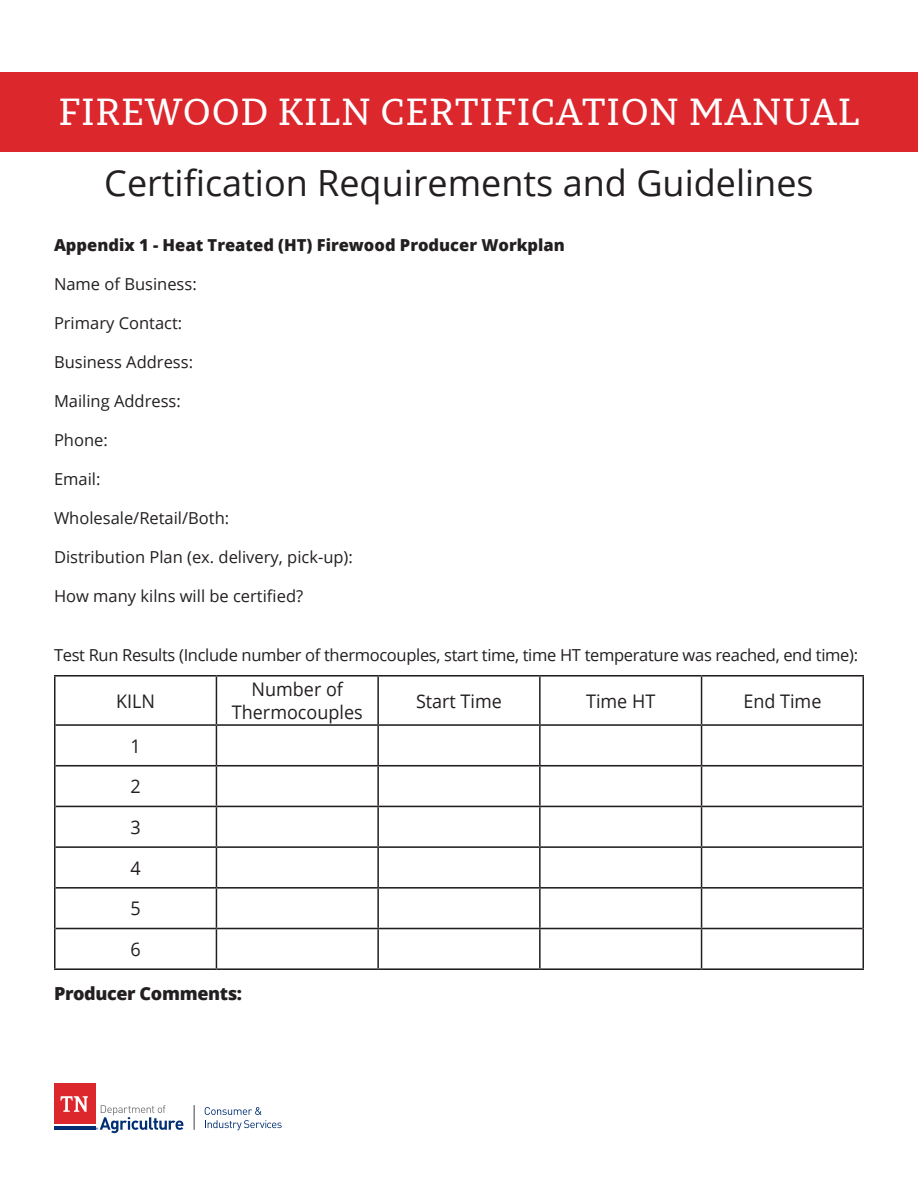
<style>
.page{position:relative;width:918px;height:1188px;background:#fff}
.page>*{position:absolute;margin:0;border:0;box-sizing:border-box;transform-origin:0 0}
.t1{font:37.5px "Permian Slab Serif Typeface";letter-spacing:.02em;color:#fff}
.t2{font:36px "Open Sans";color:#231f20}
.t3{font:18.75px "Open Sans";color:#231f20;scale:.96 1}
.t4{font:800 18px "Open Sans";letter-spacing:-.02em;color:#231f20}
.t5{font:16.5px "Open Sans";color:#231f20}
.t6{font:16.5px "Open Sans";letter-spacing:-.02em;color:#231f20}
.t7{font:800 16.5px "Open Sans";color:#231f20}
</style>
<div class="page">
<div style="left:0;top:72px;width:918px;height:80px;background:#dc272d"></div>
<div style="left:54px;top:1083px;width:41px;height:42px;background:#dc272d"></div>
<hr style="left:54px;top:1126px;width:41px;height:4px;background:#002f73">
<svg style="left:60px;top:1096px;width:28px;height:16px"></svg>
<svg style="left:194px;top:1105px;width:1px;height:25px"></svg>
<svg style="left:205px;top:1107px;width:77px;height:23px"></svg>
<svg style="left:96px;top:1105px;width:87px;height:28px"></svg>
<hr style="left:54px;top:675px;width:162px;height:2px;background:#231f20">
<hr style="left:216px;top:675px;width:162px;height:2px;background:#231f20">
<hr style="left:378px;top:675px;width:162px;height:2px;background:#231f20">
<hr style="left:540px;top:675px;width:162px;height:2px;background:#231f20">
<hr style="left:702px;top:675px;width:162px;height:2px;background:#231f20">
<hr style="left:56px;top:724px;width:160px;height:2px;background:#231f20">
<hr style="left:216px;top:724px;width:162px;height:2px;background:#231f20">
<hr style="left:378px;top:724px;width:162px;height:2px;background:#231f20">
<hr style="left:540px;top:724px;width:162px;height:2px;background:#231f20">
<hr style="left:702px;top:724px;width:161px;height:2px;background:#231f20">
<hr style="left:56px;top:765px;width:160px;height:2px;background:#231f20">
<hr style="left:216px;top:765px;width:162px;height:2px;background:#231f20">
<hr style="left:378px;top:765px;width:162px;height:2px;background:#231f20">
<hr style="left:540px;top:765px;width:162px;height:2px;background:#231f20">
<hr style="left:702px;top:765px;width:161px;height:2px;background:#231f20">
<hr style="left:56px;top:806px;width:160px;height:1px;background:#231f20">
<hr style="left:216px;top:806px;width:162px;height:1px;background:#231f20">
<hr style="left:378px;top:806px;width:162px;height:1px;background:#231f20">
<hr style="left:540px;top:806px;width:162px;height:1px;background:#231f20">
<hr style="left:702px;top:806px;width:161px;height:1px;background:#231f20">
<hr style="left:56px;top:846px;width:160px;height:2px;background:#231f20">
<hr style="left:216px;top:846px;width:162px;height:2px;background:#231f20">
<hr style="left:378px;top:846px;width:162px;height:2px;background:#231f20">
<hr style="left:540px;top:846px;width:162px;height:2px;background:#231f20">
<hr style="left:702px;top:846px;width:161px;height:2px;background:#231f20">
<hr style="left:56px;top:887px;width:160px;height:2px;background:#231f20">
<hr style="left:216px;top:887px;width:162px;height:2px;background:#231f20">
<hr style="left:378px;top:887px;width:162px;height:2px;background:#231f20">
<hr style="left:540px;top:887px;width:162px;height:2px;background:#231f20">
<hr style="left:702px;top:887px;width:161px;height:2px;background:#231f20">
<hr style="left:56px;top:928px;width:160px;height:1px;background:#231f20">
<hr style="left:216px;top:928px;width:162px;height:1px;background:#231f20">
<hr style="left:378px;top:928px;width:162px;height:1px;background:#231f20">
<hr style="left:540px;top:928px;width:162px;height:1px;background:#231f20">
<hr style="left:702px;top:928px;width:161px;height:1px;background:#231f20">
<hr style="left:54px;top:968px;width:162px;height:2px;background:#231f20">
<hr style="left:216px;top:968px;width:162px;height:2px;background:#231f20">
<hr style="left:378px;top:968px;width:162px;height:2px;background:#231f20">
<hr style="left:540px;top:968px;width:162px;height:2px;background:#231f20">
<hr style="left:702px;top:968px;width:162px;height:2px;background:#231f20">
<hr style="left:54px;top:677px;width:2px;height:48px;background:#231f20">
<hr style="left:216px;top:677px;width:1px;height:47px;background:#231f20">
<hr style="left:377px;top:677px;width:2px;height:47px;background:#231f20">
<hr style="left:539px;top:677px;width:2px;height:47px;background:#231f20">
<hr style="left:701px;top:677px;width:1px;height:47px;background:#231f20">
<hr style="left:862px;top:677px;width:2px;height:48px;background:#231f20">
<hr style="left:54px;top:725px;width:2px;height:41px;background:#231f20">
<hr style="left:216px;top:726px;width:1px;height:39px;background:#231f20">
<hr style="left:377px;top:726px;width:2px;height:39px;background:#231f20">
<hr style="left:539px;top:726px;width:2px;height:39px;background:#231f20">
<hr style="left:701px;top:726px;width:1px;height:39px;background:#231f20">
<hr style="left:862px;top:725px;width:2px;height:41px;background:#231f20">
<hr style="left:54px;top:766px;width:2px;height:40px;background:#231f20">
<hr style="left:216px;top:767px;width:1px;height:39px;background:#231f20">
<hr style="left:377px;top:767px;width:2px;height:39px;background:#231f20">
<hr style="left:539px;top:767px;width:2px;height:39px;background:#231f20">
<hr style="left:701px;top:767px;width:1px;height:39px;background:#231f20">
<hr style="left:862px;top:766px;width:2px;height:40px;background:#231f20">
<hr style="left:54px;top:806px;width:2px;height:41px;background:#231f20">
<hr style="left:216px;top:807px;width:1px;height:39px;background:#231f20">
<hr style="left:377px;top:807px;width:2px;height:39px;background:#231f20">
<hr style="left:539px;top:807px;width:2px;height:39px;background:#231f20">
<hr style="left:701px;top:807px;width:1px;height:39px;background:#231f20">
<hr style="left:862px;top:806px;width:2px;height:41px;background:#231f20">
<hr style="left:54px;top:847px;width:2px;height:41px;background:#231f20">
<hr style="left:216px;top:848px;width:1px;height:39px;background:#231f20">
<hr style="left:377px;top:848px;width:2px;height:39px;background:#231f20">
<hr style="left:539px;top:848px;width:2px;height:39px;background:#231f20">
<hr style="left:701px;top:848px;width:1px;height:39px;background:#231f20">
<hr style="left:862px;top:847px;width:2px;height:41px;background:#231f20">
<hr style="left:54px;top:888px;width:2px;height:41px;background:#231f20">
<hr style="left:216px;top:889px;width:1px;height:39px;background:#231f20">
<hr style="left:377px;top:889px;width:2px;height:39px;background:#231f20">
<hr style="left:539px;top:889px;width:2px;height:39px;background:#231f20">
<hr style="left:701px;top:889px;width:1px;height:39px;background:#231f20">
<hr style="left:862px;top:888px;width:2px;height:41px;background:#231f20">
<hr style="left:54px;top:929px;width:2px;height:39px;background:#231f20">
<hr style="left:216px;top:929px;width:1px;height:39px;background:#231f20">
<hr style="left:377px;top:929px;width:2px;height:39px;background:#231f20">
<hr style="left:539px;top:929px;width:2px;height:39px;background:#231f20">
<hr style="left:701px;top:929px;width:1px;height:39px;background:#231f20">
<hr style="left:862px;top:929px;width:2px;height:39px;background:#231f20">
<p class="t1" style="left:58px;top:88px;width:803px">FIREWOOD KILN CERTIFICATION MANUAL</p>
<p class="t2" style="left:104px;top:159px;width:711px">Certification Requirements and Guidelines</p>
<p class="t7" style="left:54px;top:233px;width:512px">Appendix 1 - Heat Treated (HT) Firewood Producer Workplan</p>
<p class="t5" style="left:54px;top:273px;width:144px">Name of Business:</p>
<p class="t5" style="left:54px;top:312px;width:130px">Primary Contact:</p>
<p class="t5" style="left:54px;top:351px;width:141px">Business Address:</p>
<p class="t5" style="left:54px;top:390px;width:128px">Mailing Address:</p>
<p class="t5" style="left:54px;top:429px;width:55px">Phone:</p>
<p class="t5" style="left:54px;top:468px;width:48px">Email:</p>
<p class="t5" style="left:54px;top:507px;width:177px">Wholesale/Retail/Both:</p>
<p class="t5" style="left:54px;top:546px;width:300px">Distribution Plan (ex. delivery, pick-up):</p>
<p class="t5" style="left:54px;top:585px;width:251px">How many kilns will be certified?</p>
<p class="t6" style="left:54px;top:644px;width:806px">Test Run Results (Include number of thermocouples, start time, time HT temperature was reached, end time):</p>
<p class="t3" style="left:116px;top:688px;width:42px">KILN</p>
<p class="t3" style="left:130px;top:733px;width:12px">1</p>
<p class="t3" style="left:130px;top:774px;width:12px">2</p>
<p class="t3" style="left:130px;top:814px;width:12px">3</p>
<p class="t3" style="left:130px;top:855px;width:12px">4</p>
<p class="t3" style="left:130px;top:896px;width:12px">5</p>
<p class="t3" style="left:130px;top:936px;width:12px">6</p>
<p class="t3" style="left:252px;top:677px;width:97px">Number of</p>
<p class="t3" style="left:232px;top:699px;width:138px">Thermocouples</p>
<p class="t4" style="left:54px;top:979px;width:190px">Producer Comments:</p>
<p class="t3" style="left:416px;top:688px;width:91px">Start Time</p>
<p class="t3" style="left:586px;top:688px;width:74px">Time HT</p>
<p class="t3" style="left:743px;top:688px;width:83px">End Time</p>
</div>
